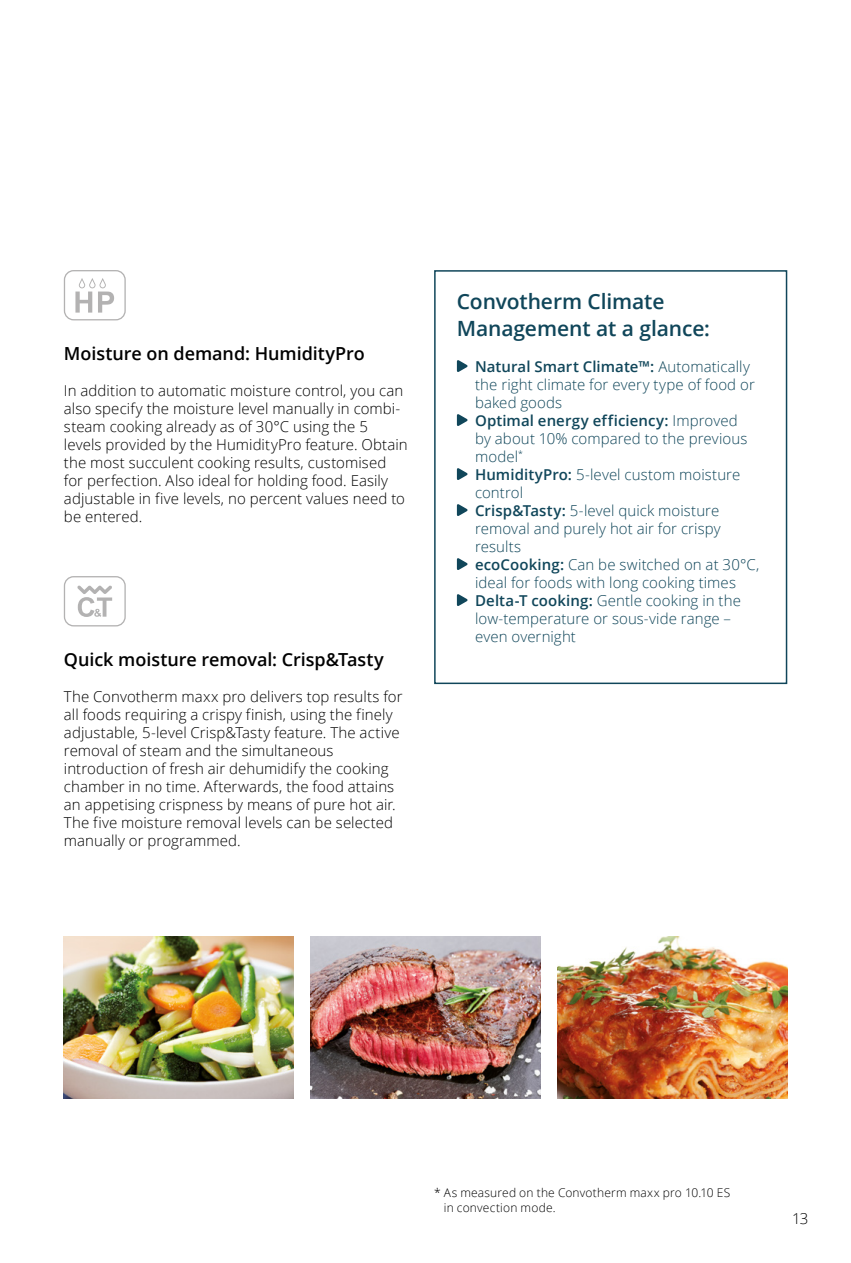
<style>
.page{position:relative;width:851px;height:1263px;background:#fff}
.page>*{position:absolute;margin:0;border:0;box-sizing:border-box;transform-origin:0 0}
.Open_Sans_Semibold_1{font:600 21px/27px "Open Sans";letter-spacing:-.005em;color:#10465a}
.Open_Sans_Semibold_1-2{font:600 18px "Open Sans";letter-spacing:-.005em;color:#000}
.Open_Sans_Light_10pt{font:300 15px/18px "Open Sans";letter-spacing:.005em;color:#000}
.Open_Sans_Light_10pt-2{font:300 15px/18px "Open Sans";letter-spacing:.005em;color:#10465a}
.Open_Sans_Light_8pt{font:300 12px/15px "Open Sans";letter-spacing:.015em;color:#000}
.s1{font-weight:600}
</style>
<div class="page">
<img style="left:64px;top:936px;width:230px;height:162px">
<img style="left:311px;top:936px;width:229px;height:162px">
<img style="left:557px;top:936px;width:230px;height:162px">
<svg style="left:457px;top:360px;width:10px;height:12px"></svg>
<svg style="left:457px;top:414px;width:10px;height:12px"></svg>
<svg style="left:457px;top:468px;width:10px;height:12px"></svg>
<svg style="left:457px;top:504px;width:10px;height:12px"></svg>
<svg style="left:457px;top:558px;width:10px;height:12px"></svg>
<svg style="left:457px;top:594px;width:10px;height:12px"></svg>
<div style="left:434px;top:270px;width:353px;height:414px;border:2px solid #10465a"></div>
<div style="left:64px;top:576px;width:62px;height:50px;border:1px solid #b3b2b2;border-radius:9px"></div>
<svg style="left:77px;top:585px;width:35px;height:32px"></svg>
<div style="left:64px;top:270px;width:62px;height:50px;border:1px solid #b3b2b2;border-radius:9px"></div>
<svg style="left:75px;top:278px;width:39px;height:35px"></svg>
<p class="Open_Sans_Semibold_1-2" style="left:64px;top:341px;width:302px">Moisture on demand: HumidityPro</p>
<p class="Open_Sans_Light_10pt" style="left:64px;top:381px;width:345px">In addition to automatic moisture control, you can also specify the moisture level manually in combi&shy;steam cooking already as of 30°C using the 5 levels provided by the HumidityPro feature. Obtain the most succulent cooking results, customised for perfection. Also ideal for holding food. Easily adjustable in five levels, no percent values need to be entered.</p>
<p class="Open_Sans_Semibold_1-2" style="left:64px;top:647px;width:321px">Quick moisture removal: Crisp&amp;Tasty</p>
<p class="Open_Sans_Light_10pt" style="left:64px;top:687px;width:340px">The Convotherm maxx pro delivers top results for</p>
<p class="Open_Sans_Light_10pt" style="left:64px;top:705px;width:330px">all foods requiring a crispy finish, using the finely</p>
<p class="Open_Sans_Light_10pt" style="left:64px;top:723px;width:337px">adjustable, 5-level Crisp&amp;Tasty feature. The active</p>
<p class="Open_Sans_Light_10pt" style="left:64px;top:741px;width:333px">removal of steam and the simultaneous introduction of fresh air dehumidify the cooking chamber in no time. Afterwards, the food attains an appetising crispness by means of pure hot air.<br>The five moisture removal levels can be selected manually or programmed.</p>
<p class="Open_Sans_Semibold_1" style="left:457px;top:287px;width:255px">Convotherm Climate<br>Management at a glance:</p>
<p class="Open_Sans_Light_10pt-2" style="left:475px;top:357px;width:281px"><span class="s1">Natural Smart Climate™:</span> Automatically the right climate for every type of food or baked goods</p>
<p class="Open_Sans_Light_10pt-2" style="left:475px;top:411px;width:274px"><span class="s1">Optimal energy efficiency:</span> Improved by about 10% compared to the previous model<sup>*</sup></p>
<p class="Open_Sans_Light_10pt-2" style="left:475px;top:465px;width:267px"><span class="s1">HumidityPro:</span> 5-level custom moisture control</p>
<p class="Open_Sans_Light_10pt-2" style="left:475px;top:501px;width:247px;text-align:justify"><span class="s1">Crisp&amp;Tasty:</span> 5-level quick moisture removal and purely hot air for crispy results</p>
<p class="Open_Sans_Light_10pt-2" style="left:475px;top:555px;width:286px"><span class="s1">ecoCooking:</span> Can be switched on at 30°C, ideal for foods with long cooking times</p>
<p class="Open_Sans_Light_10pt-2" style="left:475px;top:591px;width:267px"><span class="s1">Delta-T cooking:</span> Gentle cooking in the low-temperature or sous-vide range – even overnight</p>
<p class="Open_Sans_Light_8pt" style="left:444px;top:1185px;width:288px;text-indent:-10px">* As measured on the Convotherm maxx pro 10.10 ES in convection mode.</p>
<p class="Open_Sans_Light_10pt" style="left:792px;top:1209px;width:18px">13</p>
</div>
